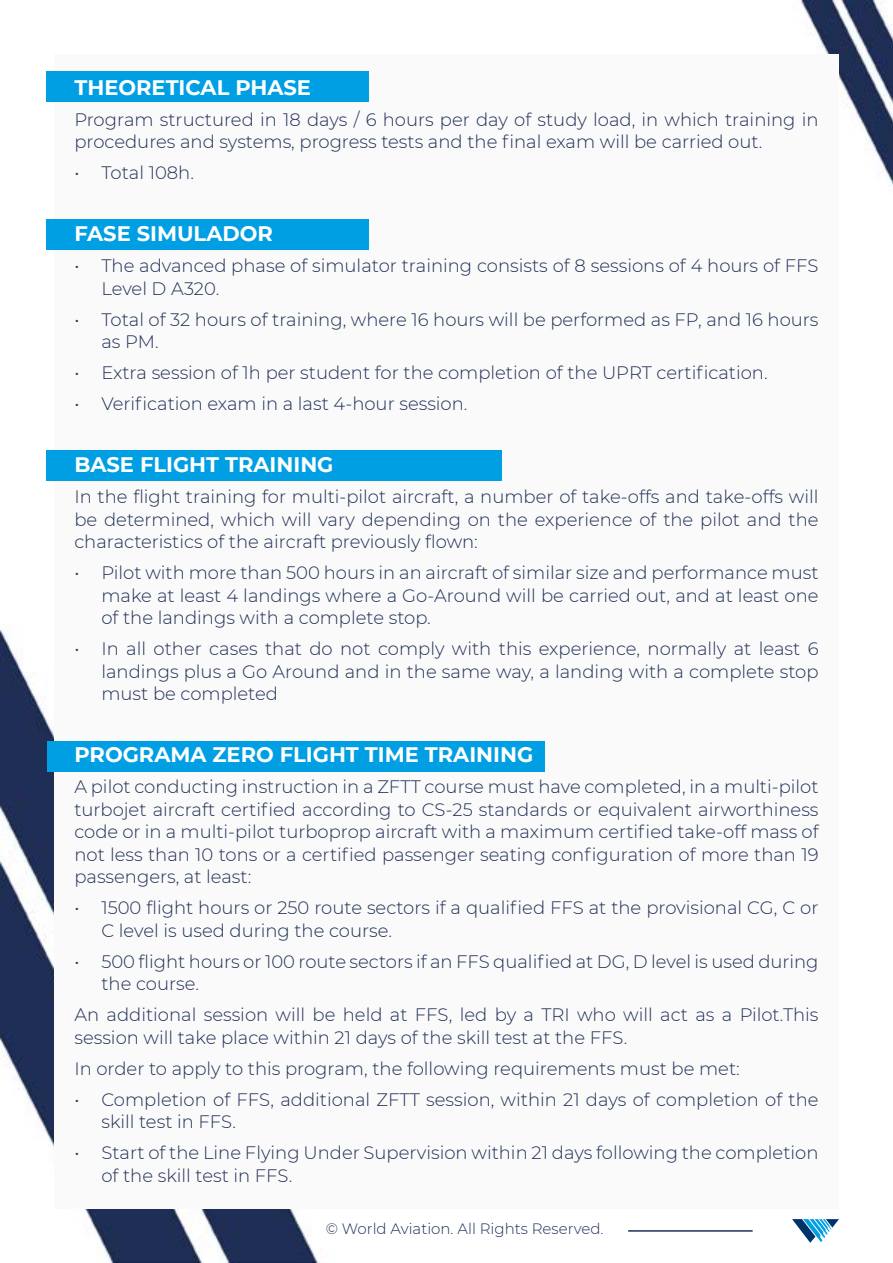
<style>
.page{position:relative;width:893px;height:1263px;background:#fff}
.page>*{position:absolute;margin:0;border:0;box-sizing:border-box;transform-origin:0 0}
.t1{font:700 21px "Montserrat";color:#fff}
.t2{font:300 18px/22.5px "Montserrat";color:#1f2e55}
.t3{font:300 15px "Montserrat";color:#1f2e55}
</style>
<div class="page">
<img style="left:0;top:0;width:893px;height:1263px">
<div style="left:54px;top:54px;width:785px;height:1155px;background:#fafafa"></div>
<hr style="left:628px;top:1230px;width:125px;height:2px;background:#1f2e55">
<svg style="left:792px;top:1219px;width:47px;height:24px"></svg>
<div style="left:47px;top:71px;width:322px;height:31px;background:#009fe3"></div>
<div style="left:47px;top:219px;width:322px;height:31px;background:#009fe3"></div>
<div style="left:47px;top:450px;width:455px;height:31px;background:#009fe3"></div>
<div style="left:47px;top:741px;width:497px;height:31px;background:#009fe3"></div>
<p class="t1" style="left:74px;top:72px;width:238px">THEORETICAL PHASE</p>
<p class="t2" style="left:74px;top:108px;width:746px">Program structured in 18 days / 6 hours per day of study load, in which training in procedures and systems, progress tests and the final exam will be carried out.</p>
<p class="t2" style="left:74px;top:161px;width:121px">• Total 108h.</p>
<p class="t1" style="left:74px;top:219px;width:200px">FASE SIMULADOR</p>
<p class="t2" style="left:101px;top:254px;width:719px;text-indent:-27px">• The advanced phase of simulator training consists of 8 sessions of 4 hours of FFS<br>Level D A320.</p>
<p class="t2" style="left:101px;top:308px;width:719px;text-indent:-27px">• Total of 32 hours of training, where 16 hours will be performed as FP, and 16 hours as PM.</p>
<p class="t2" style="left:74px;top:361px;width:695px">• Extra session of 1h per student for the completion of the UPRT certification.</p>
<p class="t2" style="left:74px;top:392px;width:395px">• Verification exam in a last 4-hour session.</p>
<p class="t1" style="left:74px;top:450px;width:261px">BASE FLIGHT TRAINING</p>
<p class="t2" style="left:74px;top:485px;width:746px;text-align:justify">In the flight training for multi-pilot aircraft, a number of take-offs and take-offs will be determined, which will vary depending on the experience of the pilot and the characteristics of the aircraft previously flown:</p>
<p class="t2" style="left:101px;top:561px;width:719px;text-align:justify;text-indent:-27px">• Pilot with more than 500 hours in an aircraft of similar size and performance must make at least 4 landings where a Go-Around will be carried out, and at least one of the landings with a complete stop.</p>
<p class="t2" style="left:101px;top:637px;width:719px;text-align:justify;text-indent:-27px">• In all other cases that do not comply with this experience, normally at least 6 landings plus a Go Around and in the same way, a landing with a complete stop must be completed</p>
<p class="t1" style="left:74px;top:740px;width:460px">PROGRAMA ZERO FLIGHT TIME TRAINING</p>
<p class="t2" style="left:74px;top:775px;width:746px;text-align:justify">A pilot conducting instruction in a ZFTT course must have completed, in a multi-pilot turbojet aircraft certified according to CS-25 standards or equivalent airworthiness code or in a multi-pilot turboprop aircraft with a maximum certified take-off mass of not less than 10 tons or a certified passenger seating configuration of more than 19 passengers, at least:</p>
<p class="t2" style="left:101px;top:896px;width:719px;text-indent:-27px">• 1500 flight hours or 250 route sectors if a qualified FFS at the provisional CG, C or<br>C level is used during the course.</p>
<p class="t2" style="left:101px;top:950px;width:719px;text-indent:-27px">• 500 flight hours or 100 route sectors if an FFS qualified at DG, D level is used during the course.</p>
<p class="t2" style="left:74px;top:1003px;width:746px">An additional session will be held at FFS, led by a TRI who will act as a Pilot.This session will take place within 21 days of the skill test at the FFS.</p>
<p class="t2" style="left:74px;top:1057px;width:667px">In order to apply to this program, the following requirements must be met:</p>
<p class="t2" style="left:101px;top:1088px;width:719px;text-indent:-27px">• Completion of FFS, additional ZFTT session, within 21 days of completion of the skill test in FFS.</p>
<p class="t2" style="left:101px;top:1141px;width:719px;text-indent:-27px">• Start of the Line Flying Under Supervision within 21 days following the completion of the skill test in FFS.</p>
<p class="t3" style="left:326px;top:1218px;width:279px">© World Aviation. All Rights Reserved.</p>
</div>
